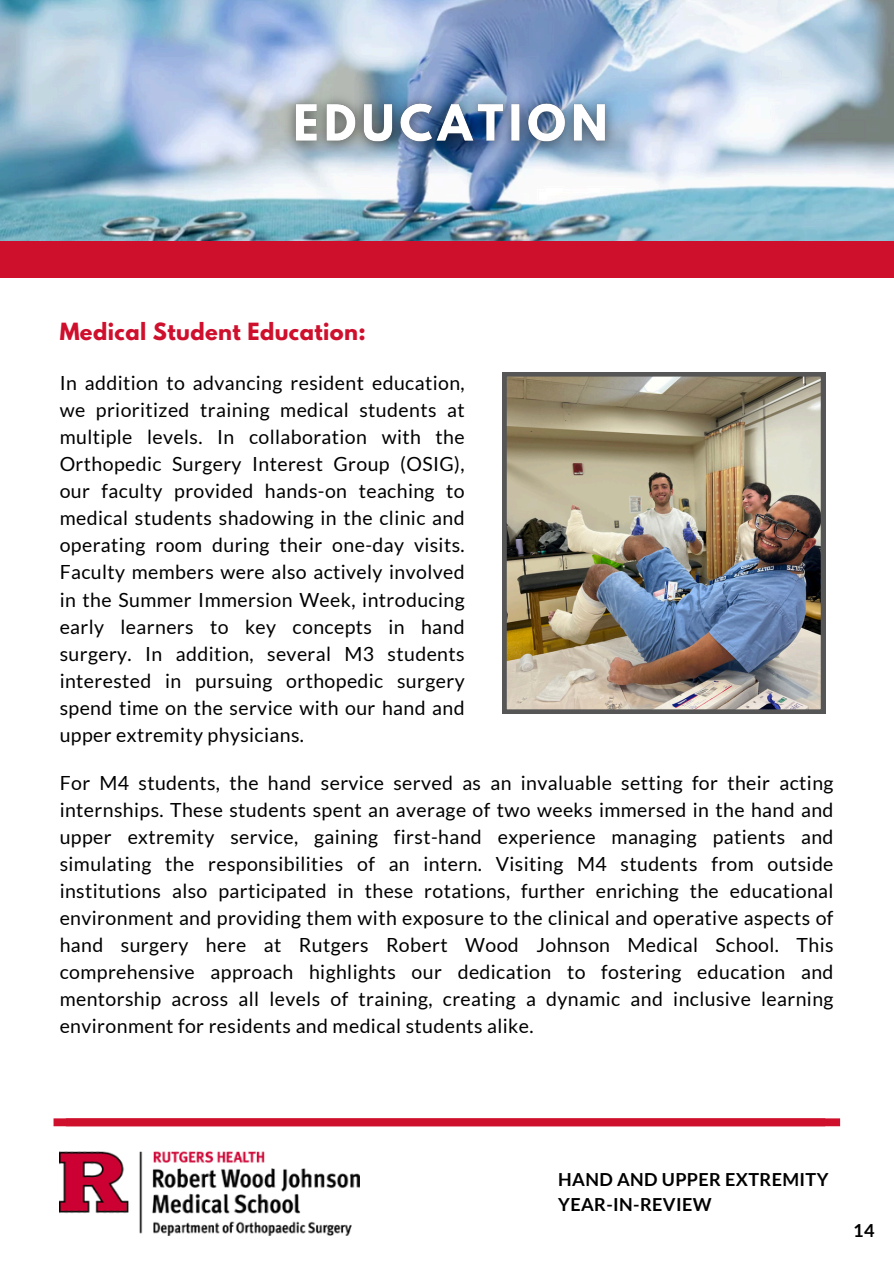
<style>
.page{position:relative;width:894px;height:1264px;background:#fff}
.page>*{position:absolute;margin:0;border:0;box-sizing:border-box;transform-origin:0 0}
.t1{font:700 21px "League Spartan";letter-spacing:.02em;color:#cf102d}
.t2{font:19.5px/27px "Lato";letter-spacing:.02em;color:#000;text-align:justify}
.t3{font:700 18px/24.8px "Lato";letter-spacing:.02em;color:#000}
</style>
<div class="page">
<img style="left:0;top:0;width:893px;height:241px">
<div style="left:0;top:241px;width:893px;height:36px;background:#cf102d"></div>
<div style="left:53px;top:1118px;width:786px;height:8px;background:#cf102d"></div>
<img style="left:60px;top:1151px;width:299px;height:84px">
<img style="left:502px;top:372px;width:323px;height:342px">
<img style="left:275px;top:85px;width:350px;height:78px">
<h3 class="t1" style="left:60px;top:321px;width:307px">Medical Student Education:</h3>
<h3 class="t2" style="left:60px;top:369px;width:406px">In addition to advancing resident education, we prioritized training medical students at multiple levels. In collaboration with the Orthopedic Surgery Interest Group (OSIG), our faculty provided hands-on teaching to medical students shadowing in the clinic and operating room during their one-day visits.<br>Faculty members were also actively involved in the Summer Immersion Week, introducing early learners to key concepts in hand surgery. In addition, several M3 students interested in pursuing orthopedic surgery spend time on the service with our hand and upper extremity physicians.</h3>
<p class="t2" style="left:60px;top:769px;width:775px">For M4 students, the hand service served as an invaluable setting for their acting internships. These students spent an average of two weeks immersed in the hand and upper extremity service, gaining first-hand experience managing patients and simulating the responsibilities of an intern. Visiting M4 students from outside institutions also participated in these rotations, further enriching the educational environment and providing them with exposure to the clinical and operative aspects of hand surgery here at Rutgers Robert Wood Johnson Medical School. This comprehensive approach highlights our dedication to fostering education and mentorship across all levels of training, creating a dynamic and inclusive learning environment for residents and medical students alike.</p>
<p class="t3" style="left:558px;top:1166px;width:271px">HAND AND UPPER EXTREMITY<br>YEAR-IN-REVIEW</p>
<h2 class="t3" style="left:853px;top:1217px;width:23px">14</h2>
</div>
